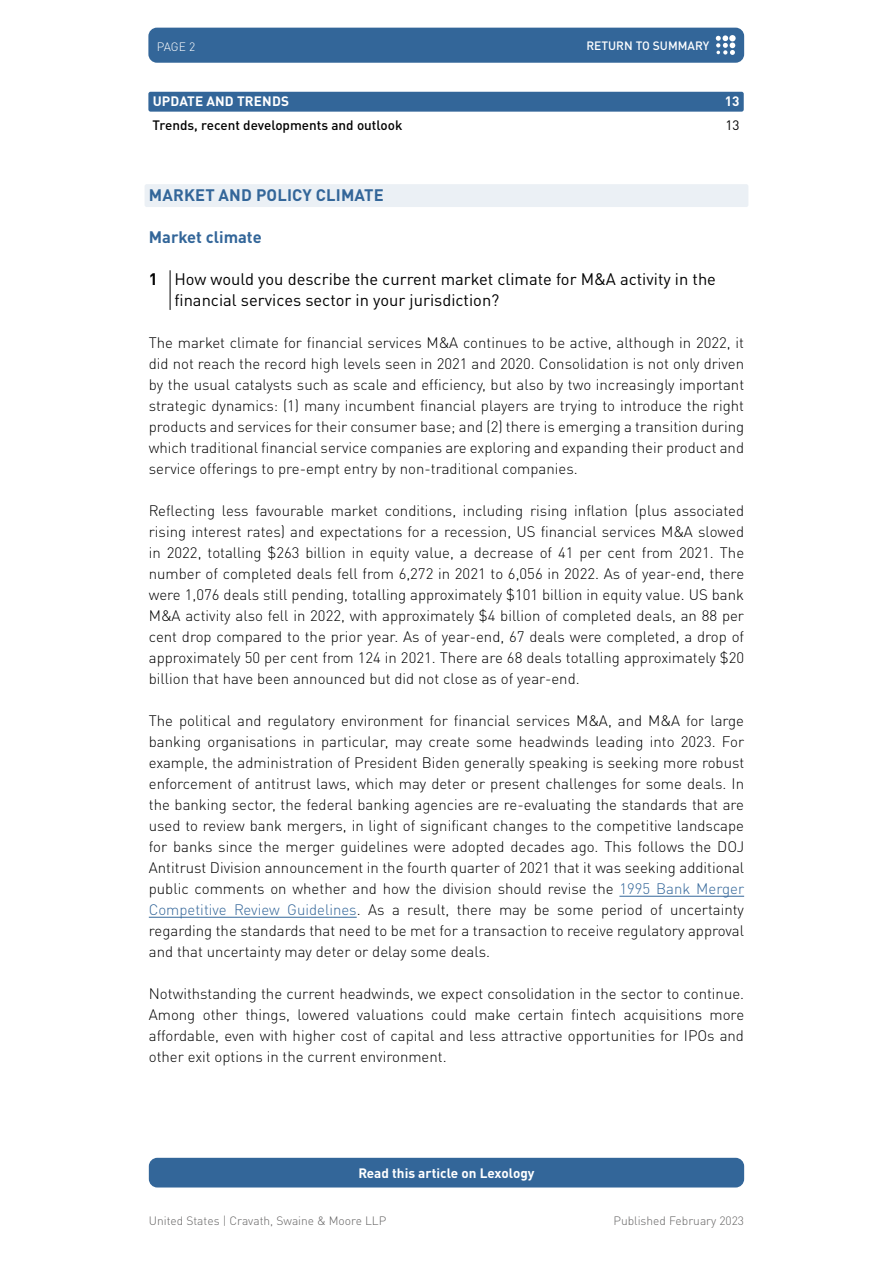
<style>
.page{position:relative;width:893px;height:1263px;background:#fff}
.page>*{position:absolute;margin:0;border:0;box-sizing:border-box;transform-origin:0 0}
.Q_text{font:16.5px/21px "DIN Pro";color:#000}
.Q_category_mono{font:700 16.5px "DIN Pro";letter-spacing:.01em;color:#369}
.Q_header{font:700 16.5px "DIN Pro";color:#369}
.Text{font:300 15px/21px "DIN Pro";color:#000;text-align:justify}
.First_para{font:300 15px/21px "DIN Pro";color:#000;text-align:justify}
.t1{font:700 13.5px "DIN Pro";color:#fff}
.t2{font:500 13.5px "DIN Pro";color:#000}
.t3{font:13.5px "DIN Pro";color:#000}
.t4{font:300 12px "DIN Pro";color:#646363}
.t5{font:500 12px "DIN Pro";color:#fff}
.t6{font:300 12px "DIN Pro";color:#fff}
.s1{font-weight:700}
.s2{color:#369}
</style>
<div class="page">
<div style="left:148px;top:28px;width:596px;height:35px;background:#369;border-radius:9px"></div>
<svg style="left:716px;top:35px;width:19px;height:20px"></svg>
<div style="left:149px;top:1158px;width:595px;height:29px;background:#369;border-radius:9px"></div>
<div style="left:145px;top:184px;width:603px;height:23px;background:#ebf0f5;border-radius:2px"></div>
<hr style="left:170px;top:270px;width:1px;height:40px;background:#000">
<hr style="left:619px;top:896px;width:125px;height:1px;background:#369">
<hr style="left:149px;top:917px;width:208px;height:1px;background:#369">
<div style="left:148px;top:92px;width:596px;height:20px;background:#369;border-radius:2px"></div>
<p class="t6" style="left:157px;top:37px;width:40px">PAGE 2</p>
<p class="t5" style="left:586px;top:37px;width:124px">RETURN TO SUMMARY</p>
<p class="t1" style="left:153px;top:91px;width:138px">UPDATE AND TRENDS</p>
<p class="t1" style="left:725px;top:91px;width:16px">13</p>
<p class="t2" style="left:153px;top:115px;width:251px">Trends, recent developments and outlook</p>
<p class="t3" style="left:725px;top:115px;width:16px">13</p>
<p class="Q_category_mono" style="left:149px;top:182px;width:236px">MARKET AND POLICY CLIMATE</p>
<p class="Q_header" style="left:149px;top:224px;width:114px">Market climate</p>
<p class="Q_text" style="left:174px;top:267px;width:543px;text-indent:-26px"><span class="s1">1</span> How would you describe the current market climate for M&amp;A activity in the financial services sector in your jurisdiction?</p>
<p class="First_para" style="left:149px;top:331px;width:597px">The market climate for financial services M&amp;A continues to be active, although in 2022, it did not reach the record high levels seen in 2021 and 2020. Consolidation is not only driven by the usual catalysts such as scale and efficiency, but also by two increasingly important strategic dynamics: (1) many incumbent financial players are trying to introduce the right products and services for their consumer base; and (2) there is emerging a transition during which traditional financial service companies are exploring and expanding their product and service offerings to pre-empt entry by non-traditional companies.</p>
<p class="Text" style="left:149px;top:499px;width:597px">Reflecting less favourable market conditions, including rising inflation (plus associated rising interest rates) and expectations for a recession, US financial services M&amp;A slowed in 2022, totalling $263 billion in equity value, a decrease of 41 per cent from 2021. The number of completed deals fell from 6,272 in 2021 to 6,056 in 2022. As of year-end, there were 1,076 deals still pending, totalling approximately $101 billion in equity value. US bank M&amp;A activity also fell in 2022, with approximately $4 billion of completed deals, an 88 per cent drop compared to the prior year. As of year-end, 67 deals were completed, a drop of approximately 50 per cent from 124 in 2021. There are 68 deals totalling approximately $20 billion that have been announced but did not close as of year-end.</p>
<p class="Text" style="left:149px;top:709px;width:597px">The political and regulatory environment for financial services M&amp;A, and M&amp;A for large banking organisations in particular, may create some headwinds leading into 2023. For example, the administration of President Biden generally speaking is seeking more robust enforcement of antitrust laws, which may deter or present challenges for some deals. In the banking sector, the federal banking agencies are re-evaluating the standards that are used to review bank mergers, in light of significant changes to the competitive landscape for banks since the merger guidelines were adopted decades ago. This follows the DOJ Antitrust Division announcement in the fourth quarter of 2021 that it was seeking additional public comments on whether and how the division should revise the <span class="s2">1995 Bank Merger Competitive Review Guidelines</span>. As a result, there may be some period of uncertainty regarding the standards that need to be met for a transaction to receive regulatory approval and that uncertainty may deter or delay some deals.</p>
<p class="Text" style="left:149px;top:982px;width:597px">Notwithstanding the current headwinds, we expect consolidation in the sector to continue.<br>Among other things, lowered valuations could make certain fintech acquisitions more affordable, even with higher cost of capital and less attractive opportunities for IPOs and other exit options in the current environment.</p>
<p class="t1" style="left:358px;top:1162px;width:178px">Read this article on Lexology</p>
<p class="t4" style="left:149px;top:1211px;width:239px">United States | Cravath, Swaine &amp; Moore LLP</p>
<p class="t4" style="left:613px;top:1211px;width:132px">Published February 2023</p>
</div>
